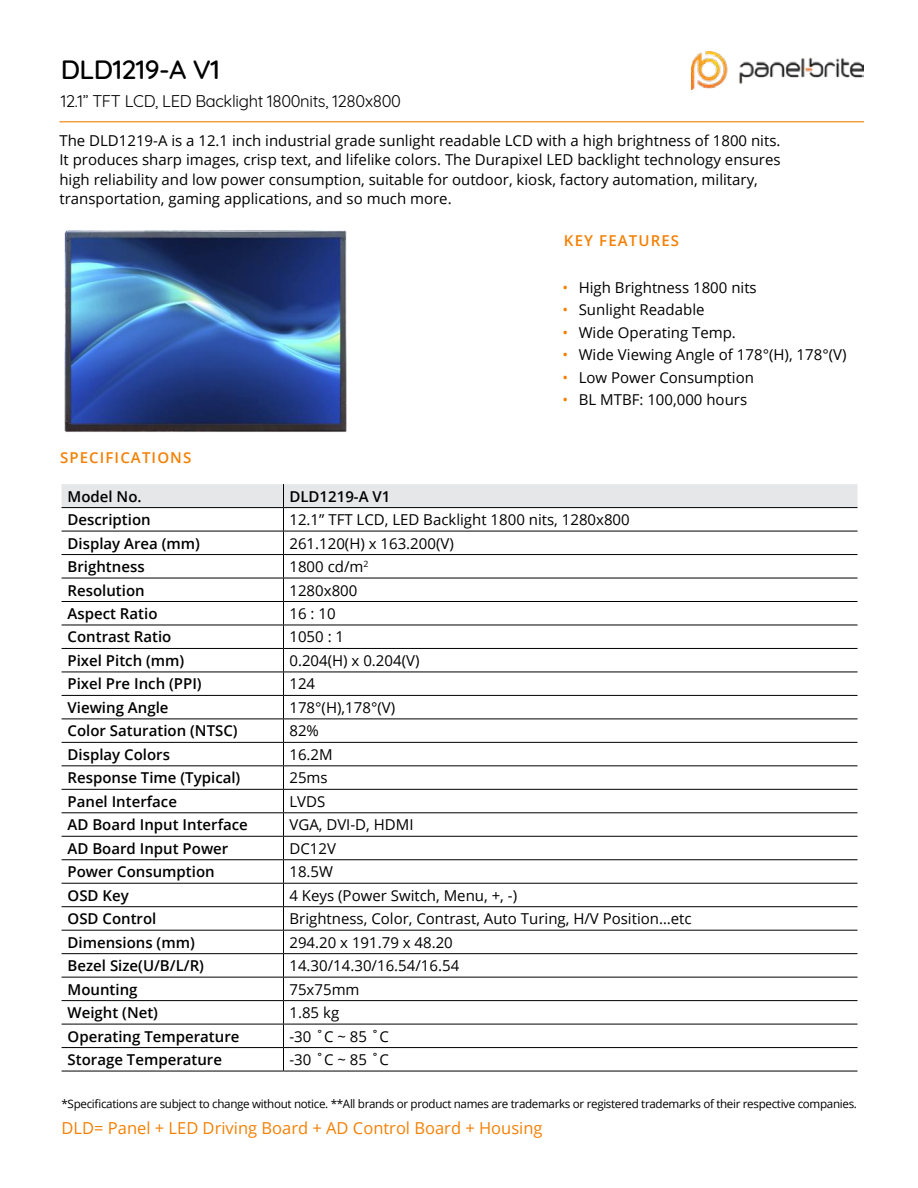
<style>
.page{position:relative;width:918px;height:1188px;background:#fff}
.page>*{position:absolute;margin:0;border:0;box-sizing:border-box;transform-origin:0 0}
.t1{font:500 27px "Quicksand";letter-spacing:-.02em;color:#000}
.t2{font:16.5px "Open Sans";color:#f48004}
.t3{font:16.5px "Quicksand";letter-spacing:-.02em;color:#000}
.t4{font:15px/19.5px "Open Sans";color:#000}
.t5{font:600 15px "Open Sans";color:#000}
.t6{font:15px "Open Sans";color:#000}
.t7{font:600 15px "Open Sans";letter-spacing:.075em;color:#f48004}
.t8{font:11.7px "Open Sans";letter-spacing:-.03em;color:#000}
.s1{font-style:inherit}
.s2{color:#f48004}
</style>
<div class="page">
<img style="left:692px;top:51px;width:172px;height:38px">
<hr style="left:59px;top:121px;width:805px;height:1px;background:#f48004">
<svg style="left:62px;top:484px;width:796px;height:587px"></svg>
<hr style="left:62px;top:1071px;width:222px;height:1px;background:#000">
<hr style="left:284px;top:1071px;width:574px;height:1px;background:#000">
<img style="left:64px;top:230px;width:283px;height:202px">
<h1 class="t1" style="left:61px;top:48px;width:161px">DLD1219-A V1</h1>
<p class="t3" style="left:61px;top:88px;width:342px">12.1” TFT LCD, LED Backlight 1800nits, 1280x800</p>
<p class="t4" style="left:59px;top:130px;width:723px"><span class="s1">The DLD1219-A is a 12.1 inch industrial grade sunlight readable LCD</span> with a high brightness of 1<span class="s1">8</span>00 nits.<br>It produces sharp images, crisp text, and lifelike colors. The Durapixel LED backlight technology ensures high reliability and low power consumption, suitable for outdoor, kiosk, factory automation, military, transportation, gaming applications, and so much more.</p>
<p class="t7" style="left:564px;top:230px;width:117px">KEY FEATURES</p>
<p class="t6" style="left:563px;top:277px;width:196px"><span class="s2">•</span> High Brightness 1800 nits</p>
<p class="t6" style="left:563px;top:300px;width:144px"><span class="s2">•</span> Sunlight Readable</p>
<p class="t6" style="left:563px;top:322px;width:175px"><span class="s2">•</span> Wide Operating Temp.</p>
<p class="t6" style="left:563px;top:345px;width:286px"><span class="s2">•</span> Wide Viewing Angle of 178°(H), 178°(V)</p>
<p class="t6" style="left:563px;top:367px;width:193px"><span class="s2">•</span> Low Power Consumption</p>
<p class="t6" style="left:563px;top:390px;width:186px"><span class="s2">•</span> BL MTBF: 100,000 hours</p>
<p class="t7" style="left:60px;top:447px;width:133px">SPECIFICATIONS</p>
<p class="t5" style="left:68px;top:486px;width:76px">Model No.</p>
<p class="t5" style="left:289px;top:486px;width:102px">DLD1219-A V1</p>
<p class="t5" style="left:68px;top:509px;width:85px">Description</p>
<p class="t6" style="left:289px;top:509px;width:342px">12.1” TFT LCD, LED Backlight 1800 nits, 1280x800</p>
<p class="t5" style="left:68px;top:533px;width:134px">Display Area (mm)</p>
<p class="t6" style="left:289px;top:533px;width:166px">261.120(H) x 163.200(V)</p>
<p class="t5" style="left:68px;top:556px;width:79px">Brightness</p>
<p class="t4" style="left:289px;top:556px;width:80px">1<span class="s1">8</span>00 cd/m<sup>2</sup></p>
<p class="t5" style="left:68px;top:580px;width:79px">Resolution</p>
<p class="t6" style="left:289px;top:580px;width:69px">1280x800</p>
<p class="t5" style="left:68px;top:603px;width:91px">Aspect Ratio</p>
<p class="t6" style="left:289px;top:603px;width:48px">16 : 10</p>
<p class="t5" style="left:68px;top:627px;width:105px">Contrast Ratio</p>
<p class="t6" style="left:289px;top:627px;width:56px">1050 : 1</p>
<p class="t5" style="left:68px;top:650px;width:118px">Pixel Pitch (mm)</p>
<p class="t6" style="left:289px;top:650px;width:132px">0.204(H) x 0.204(V)</p>
<p class="t5" style="left:68px;top:674px;width:136px">Pixel Pre Inch (PPI)</p>
<p class="t6" style="left:289px;top:674px;width:27px">124</p>
<p class="t5" style="left:68px;top:697px;width:102px">Viewing Angle</p>
<p class="t6" style="left:289px;top:697px;width:107px">178°(H),178°(V)</p>
<p class="t5" style="left:68px;top:721px;width:172px">Color Saturation (NTSC)</p>
<p class="t6" style="left:289px;top:721px;width:31px">82%</p>
<p class="t5" style="left:68px;top:744px;width:104px">Display Colors</p>
<p class="t6" style="left:289px;top:744px;width:45px">16.2M</p>
<p class="t5" style="left:68px;top:768px;width:174px">Response Time (Typical)</p>
<p class="t6" style="left:289px;top:768px;width:40px">25ms</p>
<p class="t5" style="left:68px;top:791px;width:111px">Panel Interface</p>
<p class="t4" style="left:289px;top:791px;width:37px">LVDS</p>
<p class="t5" style="left:68px;top:815px;width:182px">AD Board Input Interface</p>
<p class="t6" style="left:289px;top:815px;width:126px">VGA, DVI-D, HDMI</p>
<p class="t5" style="left:68px;top:838px;width:162px">AD Board Input Power</p>
<p class="t4" style="left:289px;top:838px;width:48px">DC12V</p>
<p class="t5" style="left:68px;top:861px;width:149px">Power Consumption</p>
<p class="t6" style="left:289px;top:861px;width:45px">18.5W</p>
<p class="t5" style="left:68px;top:885px;width:63px">OSD Key</p>
<p class="t4" style="left:289px;top:885px;width:229px">4 Keys (Power Switch, Menu, +, -)</p>
<p class="t5" style="left:68px;top:908px;width:90px">OSD Control</p>
<p class="t4" style="left:289px;top:909px;width:404px">Brightness, Color, Contrast, Auto Turing, H/V Position…etc</p>
<p class="t5" style="left:68px;top:932px;width:129px">Dimensions (mm)</p>
<p class="t6" style="left:289px;top:932px;width:165px">294.20 x 191.79 x 48.20</p>
<p class="t5" style="left:68px;top:955px;width:138px">Bezel Size(U/B/L/R)</p>
<p class="t6" style="left:289px;top:955px;width:171px">14.30/14.30/16.54/16.54</p>
<p class="t5" style="left:68px;top:979px;width:72px">Mounting</p>
<p class="t4" style="left:289px;top:979px;width:72px">75x75mm</p>
<p class="t5" style="left:68px;top:1002px;width:92px">Weight (Net)</p>
<p class="t6" style="left:289px;top:1002px;width:51px">1.85 kg</p>
<p class="t5" style="left:68px;top:1026px;width:173px">Operating Temperature</p>
<p class="t6" style="left:289px;top:1026px;width:101px">-30 ˚C ~ 85 ˚C</p>
<p class="t5" style="left:68px;top:1049px;width:156px">Storage Temperature</p>
<p class="t6" style="left:289px;top:1049px;width:101px">-30 ˚C ~ 85 ˚C</p>
<p class="t8" style="left:62px;top:1096px;width:797px">*Specifications are subject to change without notice. **All brands or product names are trademarks or registered trademarks of their respective companies.</p>
<p class="t2" style="left:62px;top:1117px;width:483px">DLD= Panel + LED Driving Board + AD Control Board + Housing</p>
</div>
